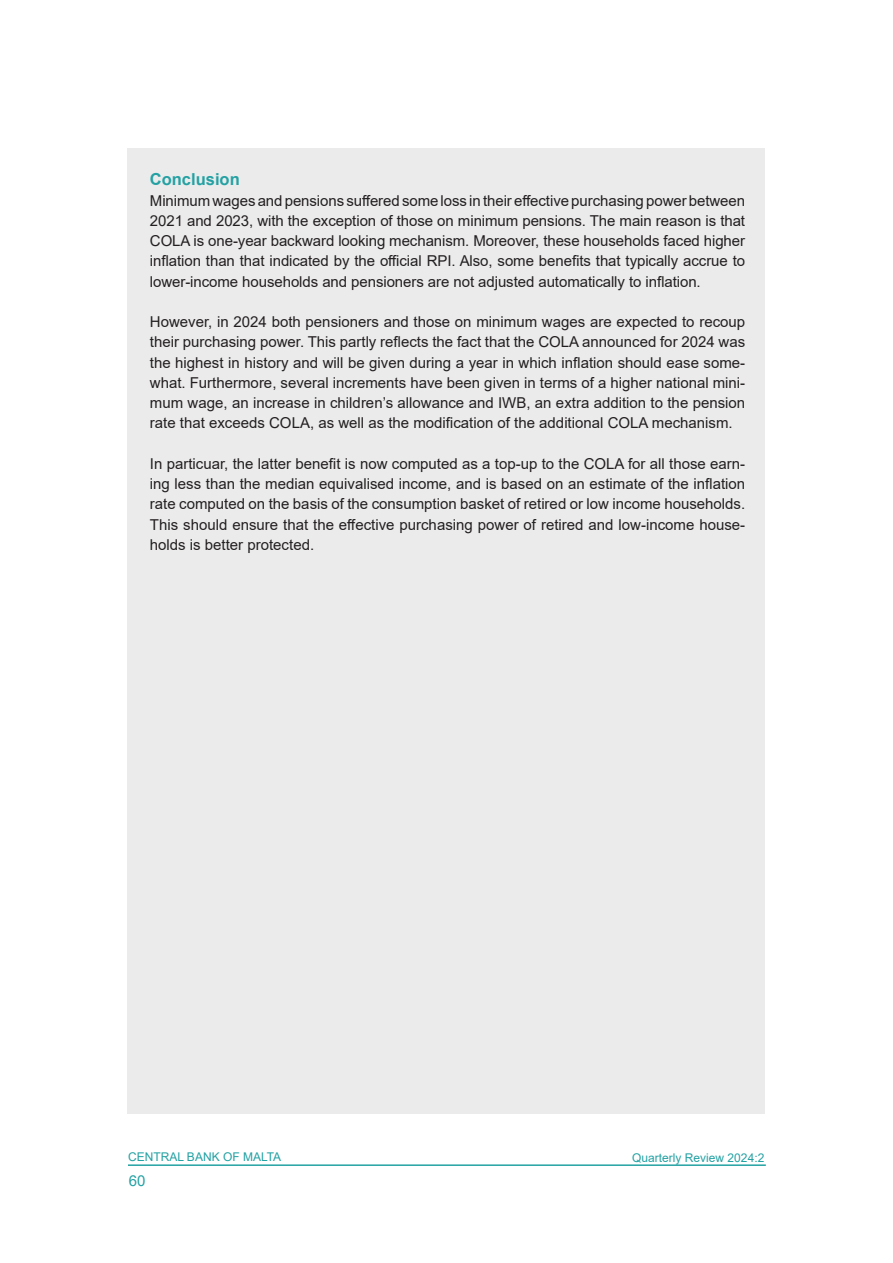
<style>
.page{position:relative;width:893px;height:1263px;background:#fff}
.page>*{position:absolute;margin:0;border:0;box-sizing:border-box;transform-origin:0 0}
.QR_Subhead_Level_1{font:700 16.5px "Arial";color:#23a1a3}
.QR_Normal_Text{font:15px/20.2px "Arial";color:#231f20;text-align:justify}
.t1{font:15px "Arial";color:#23a1a3}
.t2{font:12px "Arial";color:#23a1a3}
</style>
<div class="page">
<hr style="left:128px;top:1164px;width:638px;height:2px;background:#23a1a3">
<div style="left:128px;top:149px;width:637px;height:965px;background:#ebebeb"></div>
<p class="QR_Subhead_Level_1" style="left:150px;top:168px;width:91px">Conclusion</p>
<p class="QR_Normal_Text" style="left:150px;top:190px;width:597px">Minimum wages and pensions suffered some loss in their effective purchasing power between 2021 and 2023, with the exception of those on minimum pensions. The main reason is that COLA is one-year backward looking mechanism. Moreover, these households faced higher inflation than that indicated by the official RPI. Also, some benefits that typically accrue to lower-income households and pensioners are not adjusted automatically to inflation.</p>
<p class="QR_Normal_Text" style="left:150px;top:312px;width:597px">However, in 2024 both pensioners and those on minimum wages are expected to recoup their purchasing power. This partly reflects the fact that the COLA announced for 2024 was the highest in history and will be given during a year in which inflation should ease some&shy;what. Furthermore, several increments have been given in terms of a higher national mini&shy;mum wage, an increase in children’s allowance and IWB, an extra addition to the pension rate that exceeds COLA, as well as the modification of the additional COLA mechanism.</p>
<p class="QR_Normal_Text" style="left:150px;top:453px;width:597px">In particuar, the latter benefit is now computed as a top-up to the COLA for all those earn&shy;ing less than the median equivalised income, and is based on an estimate of the inflation rate computed on the basis of the consumption basket of retired or low income households.<br>This should ensure that the effective purchasing power of retired and low-income house&shy;holds is better protected.</p>
<p class="t2" style="left:128px;top:1149px;width:155px">CENTRAL BANK OF MALTA</p>
<p class="t2" style="left:632px;top:1150px;width:134px">Quarterly Review 2024:2</p>
<p class="t1" style="left:129px;top:1170px;width:18px">60</p>
</div>
